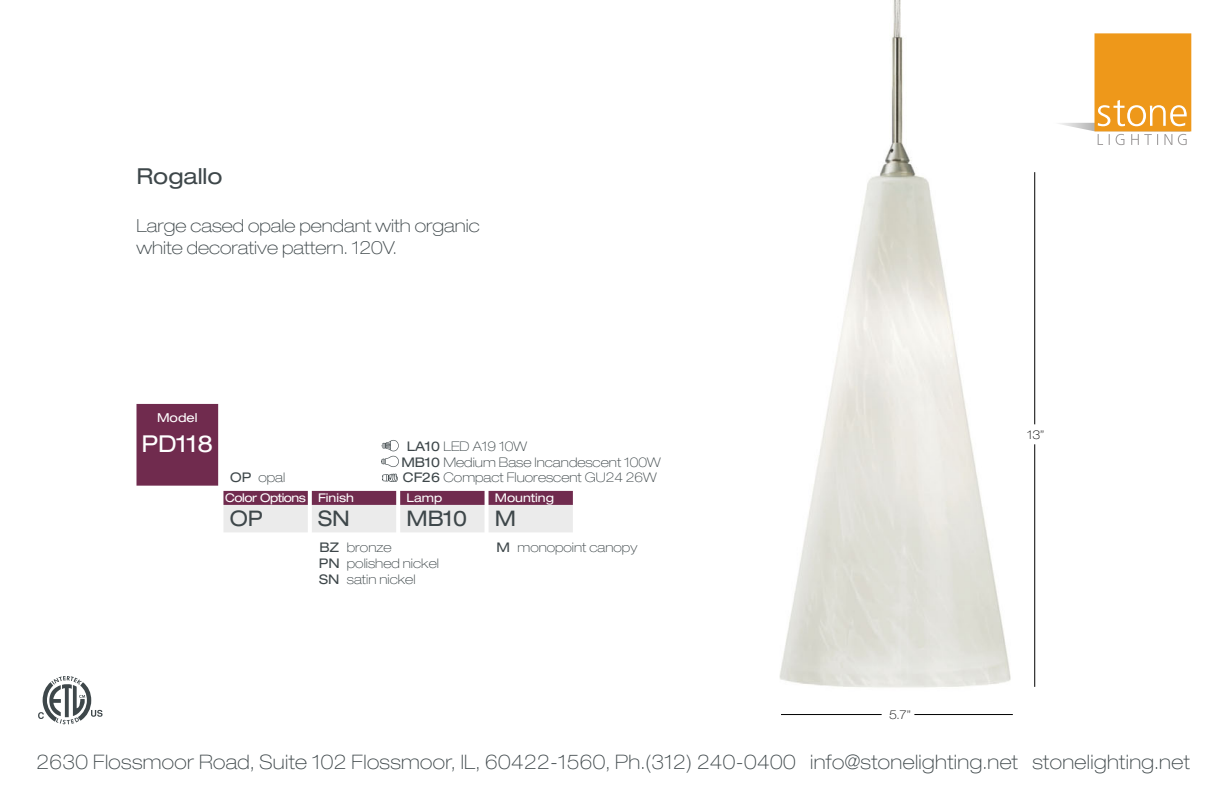
<style>
.page{position:relative;width:1224px;height:794px;background:#fff}
.page>*{position:absolute;margin:0;border:0;box-sizing:border-box;transform-origin:0 0}
.t1{font:expanded 23.2px "Helvetica Neue LT Std";color:#fff}
.t2{font:expanded 22px "Helvetica Neue LT Std";color:#3e474a}
.t3{font:expanded 21.6px "Helvetica Neue LT Std";color:#3e474a}
.t4{font:100 expanded 20px "Helvetica Neue LT Std";letter-spacing:.02em;color:#3e474a}
.t5{font:100 expanded 18px/21.6px "Helvetica Neue LT Std";color:#3e474a}
.t6{font:100 expanded 13.2px/16px "Helvetica Neue LT Std";color:#3e474a}
.t7{font:expanded 13.2px/16px "Helvetica Neue LT Std";color:#3e474a;text-align:justify}
.t8{font:expanded 12.4px "Helvetica Neue LT Std";color:#fff}
.t9{font:expanded 12px "Helvetica Neue LT Std";letter-spacing:-.04em;color:#fff}
.t10{font:expanded 12px "Helvetica Neue LT Std";color:#fff}
.t11{font:100 expanded 12px "Helvetica Neue LT Std";color:#000}
.s1{font-weight:400}
</style>
<div class="page">
<img style="left:779px;top:0;width:232px;height:688px">
<div style="left:1095px;top:33px;width:96px;height:98px;background:#ee981a"></div>
<svg style="left:1059px;top:100px;width:132px;height:45px"></svg>
<div style="left:224px;top:491px;width:84px;height:41px;background:#ebebeb"></div>
<div style="left:137px;top:404px;width:81px;height:81px;background:#702b4e"></div>
<div style="left:312px;top:491px;width:84px;height:41px;background:#ebebeb"></div>
<div style="left:400px;top:491px;width:85px;height:41px;background:#ebebeb"></div>
<div style="left:489px;top:491px;width:84px;height:41px;background:#ebebeb"></div>
<svg style="left:382px;top:473px;width:16px;height:9px"></svg>
<svg style="left:381px;top:440px;width:18px;height:27px"></svg>
<div style="left:224px;top:491px;width:84px;height:14px;background:#702b4e"></div>
<div style="left:312px;top:491px;width:84px;height:14px;background:#702b4e"></div>
<div style="left:400px;top:491px;width:85px;height:14px;background:#702b4e"></div>
<div style="left:489px;top:491px;width:84px;height:14px;background:#702b4e"></div>
<svg style="left:914px;top:714px;width:99px;height:1px"></svg>
<svg style="left:781px;top:714px;width:101px;height:1px"></svg>
<svg style="left:1034px;top:172px;width:1px;height:253px"></svg>
<svg style="left:1034px;top:444px;width:1px;height:243px"></svg>
<svg style="left:38px;top:676px;width:65px;height:48px"></svg>
<h2 class="t2" style="left:137px;top:163px;width:87px">Rogallo</h2>
<h3 class="t5" style="left:137px;top:215px;width:345px">Large cased opale pendant with organic white decorative pattern. 120V.</h3>
<p class="t8" style="left:157px;top:410px;width:42px">Model</p>
<h1 class="t1" style="left:142px;top:429px;width:73px">PD118</h1>
<p class="t6" style="left:230px;top:469px;width:57px"><span class="s1">OP</span> opal</p>
<p class="t6" style="left:401px;top:438px;width:261px;text-indent:5px"><span class="s1">LA10</span> LED A19 10W<br><span class="s1">MB10</span> Medium Base Incandescent 100W<br><span class="s1">CF26</span> Compact Fluorescent GU24 26W</p>
<p class="t9" style="left:225px;top:490px;width:130px">Color Options Finish</p>
<p class="t10" style="left:407px;top:490px;width:37px">Lamp</p>
<p class="t10" style="left:495px;top:490px;width:61px">Mounting</p>
<h3 class="t3" style="left:230px;top:505px;width:35px">OP</h3>
<h3 class="t3" style="left:318px;top:505px;width:33px">SN</h3>
<p class="t7" style="left:319px;top:539px;width:22px">BZ PN SN</p>
<p class="t6" style="left:347px;top:539px;width:94px">bronze polished nickel satin nickel</p>
<h3 class="t3" style="left:407px;top:505px;width:62px">MB10</h3>
<h3 class="t3" style="left:495px;top:505px;width:23px">M</h3>
<p class="t6" style="left:496px;top:539px;width:142px"><span class="s1">M</span> monopoint canopy</p>
<p class="t11" style="left:889px;top:707px;width:23px">5.7”</p>
<p class="t11" style="left:1027px;top:427px;width:19px">13”</p>
<h3 class="t4" style="left:37px;top:749px;width:1155px">2630 Flossmoor Road, Suite 102 Flossmoor, IL, 60422-1560, Ph.(312) 240-0400 info@stonelighting.net stonelighting.net</h3>
</div>
